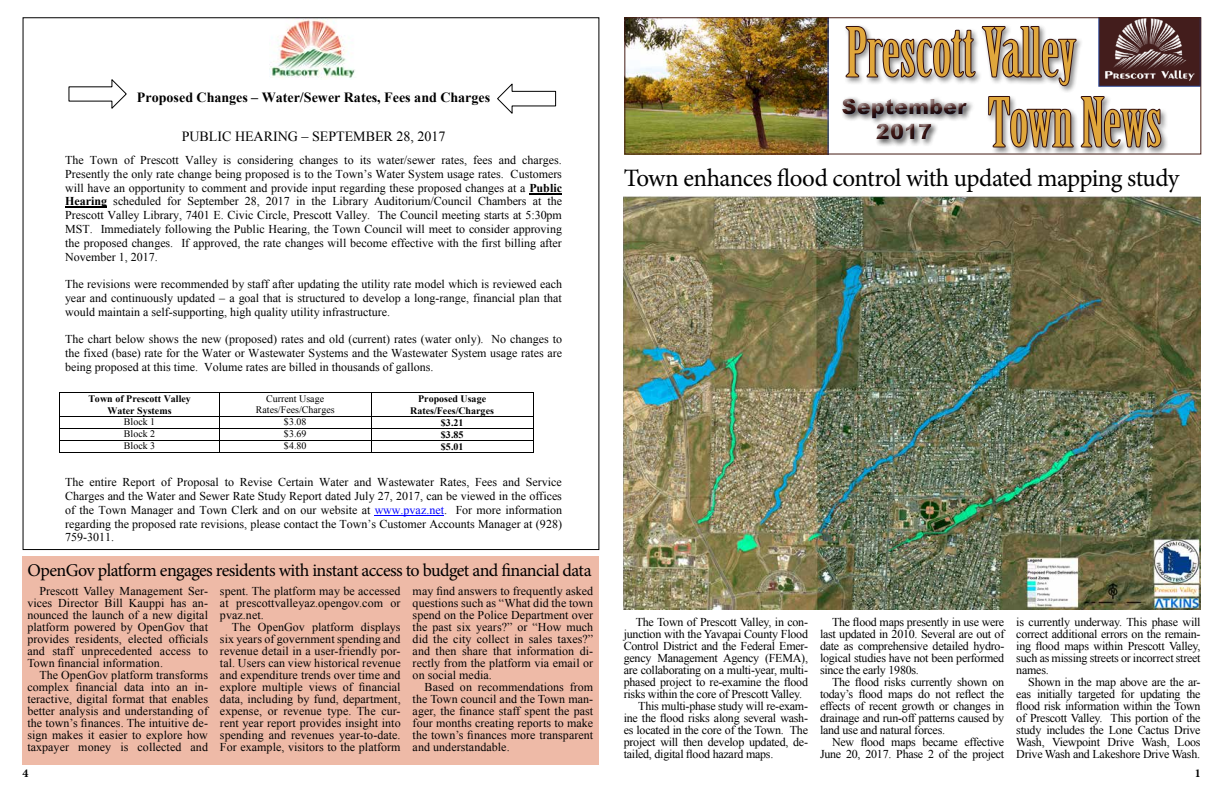
<style>
.page{position:relative;width:1224px;height:792px;background:#fff}
.page>*{position:absolute;margin:0;border:0;box-sizing:border-box;transform-origin:0 0}
.t1{font:66px/70px "Birch Std";color:#e0a73c}
.t2{font:25px "Minion Pro";letter-spacing:-.025em;color:#000}
.t3{font:900 21px/25.2px "Arial";color:#3f1715;text-align:center}
.t4{font:18px "Minion Pro";letter-spacing:-.03em;color:#000}
.t5{font:700 14px "Times New Roman";color:#000}
.t6{font:14px "Times New Roman";letter-spacing:-.005em;color:#000}
.t7{font:12px/12px "Times New Roman";letter-spacing:-.02em;color:#000;text-align:justify}
.t8{font:700 12px "Minion Pro";color:#000}
.t9{font:700 10px/11.5px "Times New Roman";color:#000;text-align:center}
.t10{font:10px/11.5px "Times New Roman";color:#000;text-align:center}
.s1{font-weight:700}
.s2{color:#00f}
</style>
<div class="page">
<svg style="left:1098px;top:19px;width:101px;height:68px"></svg>
<div style="left:844px;top:24px;width:326px;height:130px;background:#000;opacity:.47"></div>
<svg style="left:844px;top:25px;width:131px;height:53px"></svg>
<svg style="left:981px;top:25px;width:97px;height:62px"></svg>
<svg style="left:987px;top:95px;width:175px;height:54px"></svg>
<img style="left:626px;top:19px;width:203px;height:134px">
<div style="left:841px;top:96px;width:134px;height:52px;background:#fff"></div>
<div style="left:836px;top:91px;width:136px;height:53px;background:#fff"></div>
<div style="left:837px;top:94px;width:137px;height:52px;background:#25408f;opacity:.75"></div>
<div style="left:624px;top:17px;width:577px;height:138px;border:1px solid #441c14"></div>
<hr style="left:529px;top:193px;width:33px;height:1px;background:#000">
<hr style="left:65px;top:207px;width:42px;height:1px;background:#000">
<hr style="left:60px;top:392px;width:159px;height:1px;background:#000">
<hr style="left:220px;top:392px;width:151px;height:1px;background:#000">
<hr style="left:371px;top:392px;width:162px;height:1px;background:#000">
<hr style="left:60px;top:416px;width:159px;height:1px;background:#000">
<hr style="left:220px;top:416px;width:151px;height:1px;background:#000">
<hr style="left:371px;top:416px;width:162px;height:1px;background:#000">
<hr style="left:60px;top:428px;width:159px;height:1px;background:#000">
<hr style="left:220px;top:428px;width:151px;height:1px;background:#000">
<hr style="left:371px;top:428px;width:162px;height:1px;background:#000">
<hr style="left:60px;top:440px;width:159px;height:1px;background:#000">
<hr style="left:220px;top:440px;width:151px;height:1px;background:#000">
<hr style="left:371px;top:440px;width:162px;height:1px;background:#000">
<hr style="left:60px;top:452px;width:159px;height:1px;background:#000">
<svg style="left:219px;top:392px;width:1px;height:61px"></svg>
<hr style="left:220px;top:452px;width:151px;height:1px;background:#000">
<svg style="left:371px;top:393px;width:1px;height:59px"></svg>
<hr style="left:371px;top:452px;width:162px;height:1px;background:#000">
<svg style="left:533px;top:392px;width:1px;height:61px"></svg>
<hr style="left:375px;top:515px;width:69px;height:1px;background:#00f">
<img style="left:269px;top:19px;width:86px;height:59px">
<svg style="left:68px;top:79px;width:59px;height:30px"></svg>
<svg style="left:497px;top:83px;width:59px;height:31px"></svg>
<div style="left:23px;top:556px;width:576px;height:209px;background:#eebaa7"></div>
<img style="left:624px;top:196px;width:577px;height:413px">
<p class="t5" style="left:137px;top:87px;width:355px">Proposed Changes – Water/Sewer Rates, Fees and Charges</p>
<p class="t6" style="left:182px;top:127px;width:265px">PUBLIC HEARING – SEPTEMBER 28, 2017</p>
<p class="t7" style="left:65px;top:153px;width:498px;line-height:13.8px">The Town of Prescott Valley is considering changes to its water/sewer rates, fees and charges.<br>Presently the only rate change being proposed is to the Town’s Water System usage rates. Customers will have an opportunity to comment and provide input regarding these proposed changes at a <span class="s1">Public Hearing</span> scheduled for September 28, 2017 in the Library Auditorium/Council Chambers at the Prescott Valley Library, 7401 E. Civic Circle, Prescott Valley. The Council meeting starts at 5:30pm MST. Immediately following the Public Hearing, the Town Council will meet to consider approving the proposed changes. If approved, the rate changes will become effective with the first billing after November 1, 2017.</p>
<p class="t7" style="left:65px;top:277px;width:498px;line-height:13.8px">The revisions were recommended by staff after updating the utility rate model which is reviewed each year and continuously updated – a goal that is structured to develop a long-range, financial plan that would maintain a self-supporting, high quality utility infrastructure.</p>
<p class="t7" style="left:65px;top:332px;width:498px;line-height:13.8px">The chart below shows the new (proposed) rates and old (current) rates (water only). No changes to the fixed (base) rate for the Water or Wastewater Systems and the Wastewater System usage rates are being proposed at this time. Volume rates are billed in thousands of gallons.</p>
<p class="t9" style="left:88px;top:393px;width:104px">Town of Prescott Valley<br>Water Systems</p>
<p class="t10" style="left:256px;top:393px;width:80px">Current Usage<br>Rates/Fees/Charges</p>
<p class="t9" style="left:410px;top:393px;width:85px">Proposed Usage<br>Rates/Fees/Charges</p>
<p class="t10" style="left:124px;top:416px;width:33px">Block 1</p>
<p class="t10" style="left:284px;top:416px;width:24px">$3.08</p>
<p class="t9" style="left:441px;top:416px;width:24px">$3.21</p>
<p class="t10" style="left:124px;top:428px;width:33px">Block 2</p>
<p class="t10" style="left:284px;top:428px;width:24px">$3.69</p>
<p class="t9" style="left:441px;top:428px;width:24px">$3.85</p>
<p class="t10" style="left:124px;top:440px;width:33px">Block 3</p>
<p class="t10" style="left:284px;top:440px;width:24px">$4.80</p>
<p class="t9" style="left:441px;top:440px;width:24px">$5.01</p>
<p class="t7" style="left:65px;top:475px;width:498px;line-height:13.8px">The entire Report of Proposal to Revise Certain Water and Wastewater Rates, Fees and Service Charges and the Water and Sewer Rate Study Report dated July 27, 2017, can be viewed in the offices of the Town Manager and Town Clerk and on our website at <span class="s2">www.pvaz.net</span>. For more information regarding the proposed rate revisions, please contact the Town’s Customer Accounts Manager at (928)<br>759-3011.</p>
<h3 class="t4" style="left:27px;top:558px;width:566px">OpenGov platform engages residents with instant access to budget and financial data</h3>
<p class="t7" style="left:27px;top:585px;width:182px;text-indent:12px">Prescott Valley Management Ser&shy;vices Director Bill Kauppi has an&shy;nounced the launch of a new digital platform powered by OpenGov that provides residents, elected officials and staff unprecedented access to Town financial information.</p>
<p class="t7" style="left:27px;top:669px;width:182px;text-indent:12px">The OpenGov platform transforms complex financial data into an in&shy;teractive, digital format that enables better analysis and understanding of the town’s finances. The intuitive de&shy;sign makes it easier to explore how taxpayer money is collected and</p>
<p class="t7" style="left:413px;top:585px;width:182px">may find answers to frequently asked questions such as “What did the town spend on the Police Department over the past six years?” or “How much did the city collect in sales taxes?” and then share that information di&shy;rectly from the platform via email or on social media.</p>
<p class="t7" style="left:413px;top:681px;width:182px;text-indent:12px">Based on recommendations from the Town council and the Town man&shy;ager, the finance staff spent the past four months creating reports to make the town’s finances more transparent and understandable.</p>
<p class="t7" style="left:220px;top:585px;width:182px">spent. The platform may be accessed at prescottvalleyaz.opengov.com or pvaz.net.</p>
<p class="t7" style="left:220px;top:621px;width:182px;text-indent:12px">The OpenGov platform displays six years of government spending and revenue detail in a user-friendly por&shy;tal. Users can view historical revenue and expenditure trends over time and explore multiple views of financial data, including by fund, department, expense, or revenue type. The cur&shy;rent year report provides insight into spending and revenues year-to-date.<br>For example, visitors to the platform</p>
<h1 class="t1" style="left:988px;top:19px;width:175px;text-indent:-143px">Prescott Valley<br>Town News</h1>
<h3 class="t3" style="left:842px;top:93px;width:126px">September<br>2017</h3>
<h2 class="t2" style="left:624px;top:161px;width:557px">Town enhances flood control with updated mapping study</h2>
<p class="t7" style="left:636px;top:616px;width:174px">The Town of Prescott Valley, in con-</p>
<p class="t7" style="left:624px;top:628px;width:186px">junction with the Yavapai County Flood</p>
<p class="t7" style="left:624px;top:640px;width:186px">Control District and the Federal Emer-</p>
<p class="t7" style="left:624px;top:652px;width:186px">gency Management Agency (FEMA),</p>
<p class="t7" style="left:624px;top:664px;width:186px">are collaborating on a multi-year, multi-</p>
<p class="t7" style="left:624px;top:676px;width:186px">phased project to re-examine the flood</p>
<p class="t7" style="left:624px;top:688px;width:180px">risks within the core of Prescott Valley.</p>
<p class="t7" style="left:638px;top:700px;width:171px">This multi-phase study will re-exam-</p>
<p class="t7" style="left:624px;top:712px;width:186px">ine the flood risks along several wash-</p>
<p class="t7" style="left:624px;top:724px;width:186px">es located in the core of the Town. The</p>
<p class="t7" style="left:624px;top:736px;width:186px">project will then develop updated, de-</p>
<p class="t7" style="left:624px;top:748px;width:151px">tailed, digital flood hazard maps.</p>
<p class="t7" style="left:820px;top:616px;width:186px;text-indent:12px">The flood maps presently in use were last updated in 2010. Several are out of date as comprehensive detailed hydro&shy;logical studies have not been performed since the early 1980s.</p>
<p class="t7" style="left:820px;top:676px;width:186px;text-indent:12px">The flood risks currently shown on today’s flood maps do not reflect the effects of recent growth or changes in drainage and run-off patterns caused by land use and natural forces.</p>
<p class="t7" style="left:820px;top:736px;width:186px;text-align:right">New flood maps became effective<br>June 20, 2017. Phase 2 of the project</p>
<p class="t7" style="left:1016px;top:616px;width:186px">is currently underway. This phase will correct additional errors on the remain&shy;ing flood maps within Prescott Valley, such as missing streets or incorrect street names.</p>
<p class="t7" style="left:1016px;top:676px;width:186px;text-indent:12px">Shown in the map above are the ar&shy;eas initially targeted for updating the flood risk information within the Town of Prescott Valley. This portion of the study includes the Lone Cactus Drive Wash, Viewpoint Drive Wash, Loos Drive Wash and Lakeshore Drive Wash.</p>
<p class="t8" style="left:23px;top:765px;width:7px">4</p>
<p class="t8" style="left:1195px;top:765px;width:7px">1</p>
</div>
